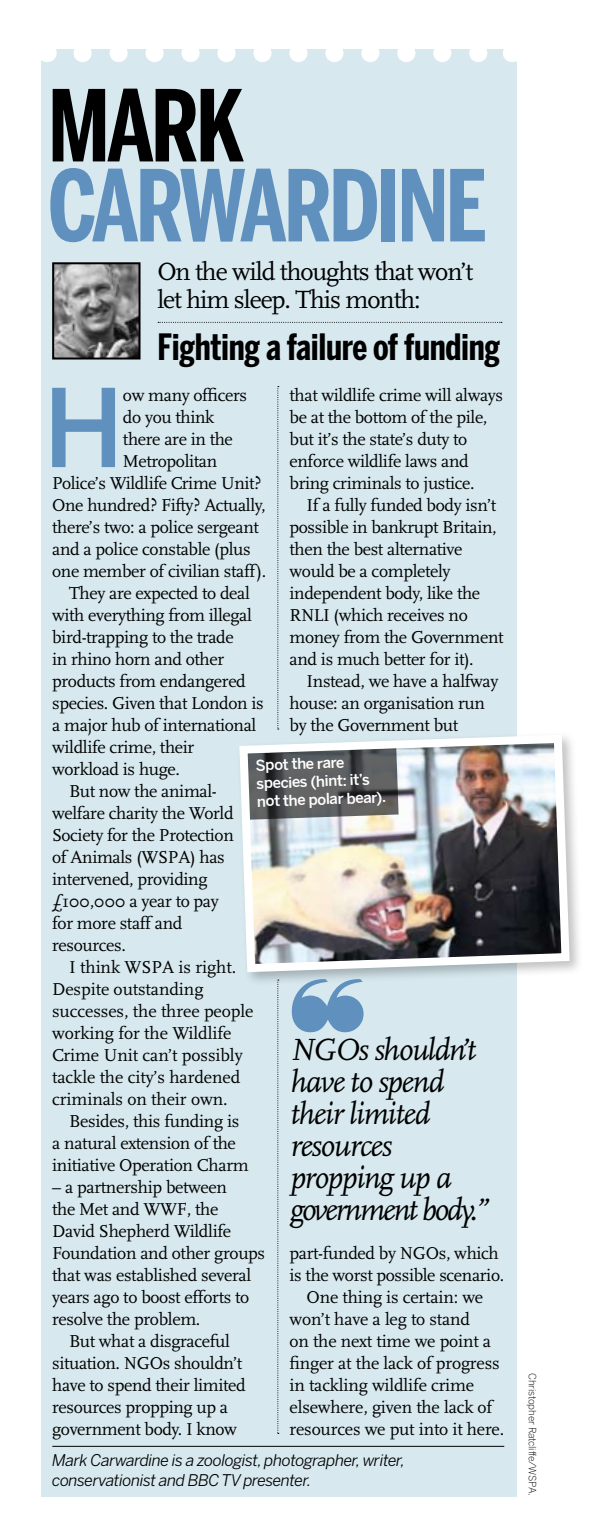
<style>
.page{position:relative;width:596px;height:1531px;background:#fff}
.page>*{position:absolute;margin:0;border:0;box-sizing:border-box;transform-origin:0 0}
.t1{font:500 107.2px "Benton Sans";color:#6090be}
.t2{font:700 98px "Benton Sans Comp";letter-spacing:-.03em;color:#6090be}
.t3{font:700 98px "Benton Sans Comp";color:#000}
.t4{font:700 36px "Benton Sans Comp";letter-spacing:-.01em;color:#000}
.t5{font:italic 32px/32px "Scala";letter-spacing:-.04em;color:#000}
.t6{font:26px/28px "Scala";letter-spacing:-.04em;color:#000}
.t7{font:18px/22px "Scala";letter-spacing:-.02em;color:#000}
.t8{font:italic 16px/20px "Benton Sans";letter-spacing:-.03em;color:#000}
.t9{font:500 15px/18px "Benton Sans";color:#fff}
.t10{font:300 10px "Benton Sans";letter-spacing:-.02em;color:#000}
</style>
<div class="page">
<div style="left:41px;top:49px;width:475px;height:1448px;background:#d7e9ef"></div>
<div style="left:235px;top:730px;width:348px;height:256px;background:#000;opacity:.25"></div>
<img style="left:235px;top:730px;width:338px;height:246px">
<img style="left:55px;top:265px;width:82px;height:91px">
<div style="left:52px;top:262px;width:88px;height:97px;border:2px solid #000"></div>
<svg style="left:277px;top:386px;width:2px;height:343px"></svg>
<svg style="left:277px;top:979px;width:2px;height:455px"></svg>
<svg style="left:247px;top:748px;width:151px;height:72px"></svg>
<svg style="left:158px;top:322px;width:343px;height:1px"></svg>
<svg style="left:82px;top:49px;width:406px;height:13px"></svg>
<svg style="left:47px;top:49px;width:1px;height:13px"></svg>
<svg style="left:511px;top:49px;width:1px;height:13px"></svg>
<hr style="left:52px;top:1446px;width:452px;height:1px;background:#000">
<svg style="left:291px;top:978px;width:72px;height:8px"></svg>
<h2 class="t3" style="left:48px;top:69px;width:197px">MARK</h2>
<h2 class="t2" style="left:48px;top:149px;width:440px">CARWARDINE</h2>
<h3 class="t6" style="left:157px;top:258px;width:317px">On the wild thoughts that won’t let him sleep. This month:</h3>
<h3 class="t4" style="left:157px;top:326px;width:344px">FIGHTING A FAILURE OF FUNDING</h3>
<p class="t7" style="left:289px;top:384px;width:215px">that wildlife crime will always be at the bottom of the pile, but it’s the state’s duty to enforce wildlife laws and bring criminals to justice.</p>
<p class="t7" style="left:289px;top:494px;width:215px;text-indent:17px">If a fully funded body isn’t possible in bankrupt Britain, then the best alternative would be a completely independent body, like the<br>RNLI (which receives no money from the Government and is much better for it).</p>
<p class="t7" style="left:289px;top:670px;width:210px;text-indent:17px">Instead, we have a halfway house: an organisation run by the Government but</p>
<h1 class="t1" style="left:43px;top:364px;width:82px">H</h1>
<p class="t7" style="left:123px;top:385px;width:126px">ow many officers</p>
<p class="t7" style="left:123px;top:407px;width:93px">do you think</p>
<p class="t7" style="left:123px;top:428px;width:111px">there are in the</p>
<p class="t7" style="left:123px;top:450px;width:96px">Metropolitan</p>
<p class="t7" style="left:52px;top:472px;width:211px">Police’s Wildlife Crime Unit?</p>
<p class="t7" style="left:52px;top:494px;width:215px">One hundred? Fifty? Actually,</p>
<p class="t7" style="left:52px;top:516px;width:208px">there’s two: a police sergeant</p>
<p class="t7" style="left:52px;top:538px;width:200px">and a police constable (plus</p>
<p class="t7" style="left:52px;top:560px;width:215px">one member of civilian staff).</p>
<p class="t7" style="left:69px;top:582px;width:182px">They are expected to deal</p>
<p class="t7" style="left:52px;top:604px;width:201px">with everything from illegal</p>
<p class="t7" style="left:52px;top:626px;width:183px">bird-trapping to the trade</p>
<p class="t7" style="left:52px;top:648px;width:173px">in rhino horn and other</p>
<p class="t7" style="left:52px;top:670px;width:195px">products from endangered</p>
<p class="t7" style="left:52px;top:692px;width:213px">species. Given that London is</p>
<p class="t7" style="left:52px;top:714px;width:206px">a major hub of international</p>
<p class="t7" style="left:52px;top:736px;width:144px">wildlife crime, their</p>
<p class="t7" style="left:52px;top:758px;width:129px">workload is huge.</p>
<p class="t7" style="left:69px;top:780px;width:149px">But now the animal-</p>
<p class="t7" style="left:52px;top:802px;width:183px">welfare charity the World</p>
<p class="t7" style="left:52px;top:824px;width:183px">Society for the Protection</p>
<p class="t7" style="left:52px;top:846px;width:174px">of Animals (WSPA) has</p>
<p class="t7" style="left:52px;top:868px;width:157px">intervened, providing</p>
<p class="t7" style="left:52px;top:890px;width:168px">£100,000 a year to pay</p>
<p class="t7" style="left:52px;top:912px;width:132px">for more staff and</p>
<p class="t7" style="left:52px;top:934px;width:75px">resources.</p>
<p class="t7" style="left:69px;top:956px;width:168px">I think WSPA is right.</p>
<p class="t7" style="left:52px;top:978px;width:153px">Despite outstanding</p>
<p class="t7" style="left:52px;top:1000px;width:203px">successes, the three people</p>
<p class="t7" style="left:52px;top:1022px;width:181px">working for the Wildlife</p>
<p class="t7" style="left:52px;top:1044px;width:192px">Crime Unit can’t possibly</p>
<p class="t7" style="left:52px;top:1066px;width:189px">tackle the city’s hardened</p>
<p class="t7" style="left:52px;top:1088px;width:177px">criminals on their own.</p>
<p class="t7" style="left:69px;top:1110px;width:172px">Besides, this funding is</p>
<p class="t7" style="left:52px;top:1132px;width:185px">a natural extension of the</p>
<p class="t7" style="left:52px;top:1154px;width:198px">initiative Operation Charm</p>
<p class="t7" style="left:52px;top:1176px;width:176px">– a partnership between</p>
<p class="t7" style="left:52px;top:1198px;width:168px">the Met and WWF, the</p>
<p class="t7" style="left:52px;top:1220px;width:180px">David Shepherd Wildlife</p>
<p class="t7" style="left:52px;top:1242px;width:214px">Foundation and other groups</p>
<p class="t7" style="left:52px;top:1264px;width:200px">that was established several</p>
<p class="t7" style="left:52px;top:1286px;width:198px">years ago to boost efforts to</p>
<p class="t7" style="left:52px;top:1308px;width:150px">resolve the problem.</p>
<p class="t7" style="left:69px;top:1330px;width:162px">But what a disgraceful</p>
<p class="t7" style="left:52px;top:1352px;width:191px">situation. NGOs shouldn’t</p>
<p class="t7" style="left:52px;top:1374px;width:195px">have to spend their limited</p>
<p class="t7" style="left:52px;top:1396px;width:177px">resources propping up a</p>
<p class="t7" style="left:52px;top:1418px;width:186px">government body. I know</p>
<p class="t9" style="left:255px;top:756px;width:131px;rotate:-2deg">Spot the rare species (hint: it’s not the polar bear).</p>
<h3 class="t5" style="left:290px;top:1035px;width:199px">NGOs shouldn’t have to spend their limited resources propping up a government body.”</h3>
<p class="t7" style="left:289px;top:1242px;width:211px">part-funded by NGOs, which</p>
<p class="t7" style="left:289px;top:1264px;width:216px">is the worst possible scenario.</p>
<p class="t7" style="left:306px;top:1286px;width:178px">One thing is certain: we</p>
<p class="t7" style="left:289px;top:1308px;width:182px">won’t have a leg to stand</p>
<p class="t7" style="left:289px;top:1330px;width:203px">on the next time we point a</p>
<p class="t7" style="left:289px;top:1352px;width:211px">finger at the lack of progress</p>
<p class="t7" style="left:289px;top:1374px;width:186px">in tackling wildlife crime</p>
<p class="t7" style="left:289px;top:1396px;width:204px">elsewhere, given the lack of</p>
<p class="t7" style="left:289px;top:1418px;width:216px">resources we put into it here.</p>
<p class="t8" style="left:52px;top:1450px;width:354px">Mark Carwardine is a zoologist, photographer, writer, conservationist and BBC TV presenter.</p>
<p class="t10" style="left:538px;top:1373px;width:124px;rotate:90deg">Christopher Ratcliffe/WSPA.</p>
</div>
